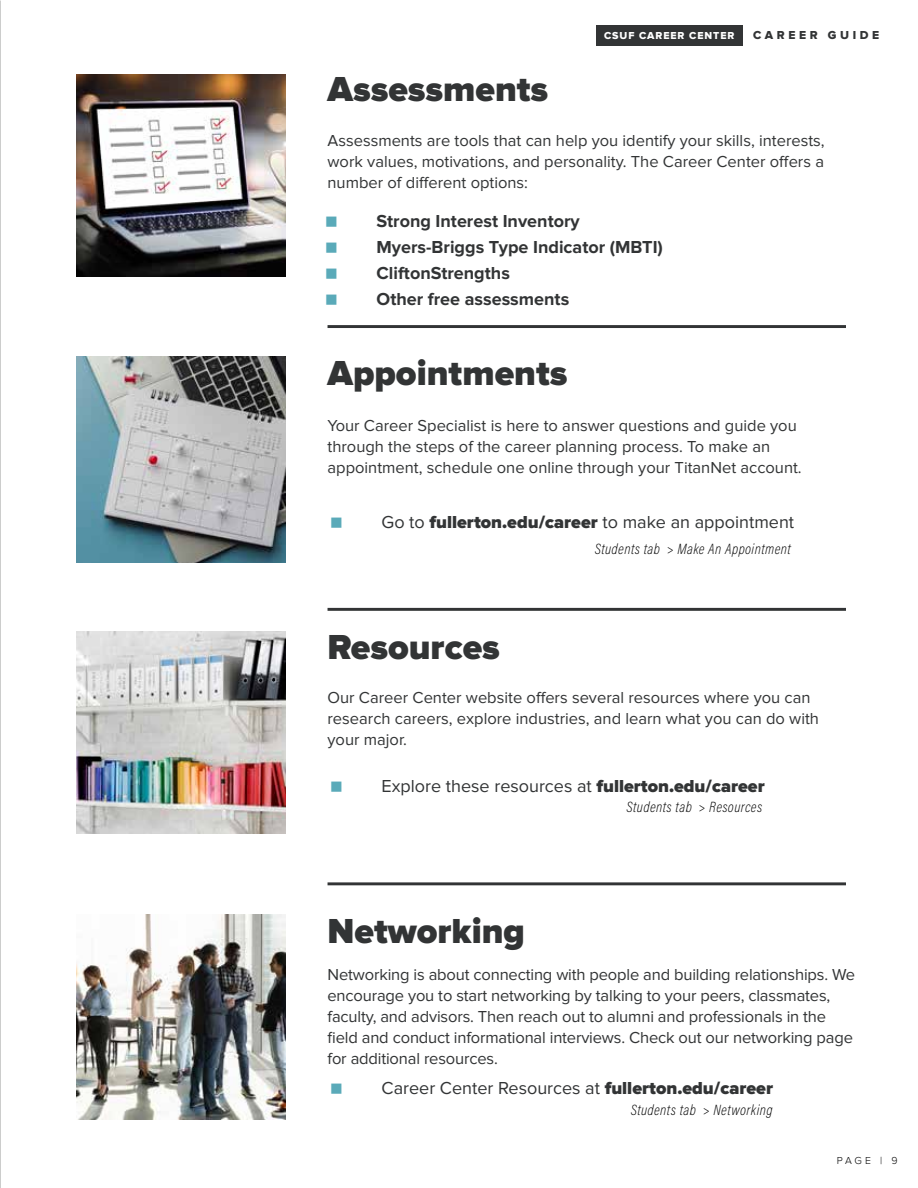
<style>
.page{position:relative;width:918px;height:1188px;background:#fff}
.page>*{position:absolute;margin:0;border:0;box-sizing:border-box;transform-origin:0 0}
.t1{font:900 36px "Proxima Nova";color:#323435}
.t2{font:18px "Proxima Nova";color:#323435}
.t3{font:700 18px/26px "Proxima Nova";color:#323435}
.t4{font:16.5px/21px "Proxima Nova";color:#323435}
.t5{font:15px "Acumin VF";letter-spacing:.03em;color:#000}
.t6{font:12px "Proxima Nova Extrabld";letter-spacing:.3em;color:#323435}
.t7{font:10.5px "Proxima Nova Extrabld";letter-spacing:.09em;color:#fff}
.t8{font:300 10.5px "Proxima Nova";color:#000}
.s1{font-weight:900}
</style>
<div class="page">
<div style="left:596px;top:25px;width:147px;height:20px;background:#323435"></div>
<img style="left:0;top:0;width:1px;height:1188px">
<img style="left:76px;top:357px;width:209px;height:205px">
<img style="left:76px;top:74px;width:209px;height:202px">
<hr style="left:328px;top:325px;width:518px;height:3px;background:#323435">
<img style="left:76px;top:914px;width:209px;height:205px">
<img style="left:76px;top:632px;width:209px;height:201px">
<hr style="left:328px;top:882px;width:518px;height:3px;background:#323435">
<hr style="left:328px;top:608px;width:518px;height:3px;background:#323435">
<h1 class="t1" style="left:328px;top:68px;width:222px">Assessments</h1>
<p class="t7" style="left:604px;top:29px;width:132px">CSUF CAREER CENTER</p>
<p class="t6" style="left:753px;top:28px;width:128px">CAREER GUIDE</p>
<p class="t4" style="left:328px;top:130px;width:499px;text-align:justify">Assessments are tools that can help you identify your skills, interests, work values, motivations, and personality. The Career Center offers a number of different options:</p>
<p class="t3" style="left:377px;top:208px;width:288px">Strong Interest Inventory<br>Myers-Briggs Type Indicator (MBTI)<br>CliftonStrengths<br>Other free assessments</p>
<h1 class="t1" style="left:328px;top:353px;width:241px">Appointments</h1>
<p class="t4" style="left:328px;top:415px;width:476px">Your Career Specialist is here to answer questions and guide you through the steps of the career planning process. To make an appointment, schedule one online through your TitanNet account.</p>
<p class="t2" style="left:382px;top:512px;width:414px">Go to <span class="s1">fullerton.edu/career</span> to make an appointment</p>
<h1 class="t1" style="left:328px;top:626px;width:174px">Resources</h1>
<p class="t5" style="left:595px;top:538px;width:198px">Students tab &gt; Make An Appointment</p>
<p class="t4" style="left:328px;top:687px;width:493px">Our Career Center website offers several resources where you can research careers, explore industries, and learn what you can do with your major.</p>
<p class="t2" style="left:382px;top:776px;width:385px">Explore these resources at <span class="s1">fullerton.edu/career</span></p>
<h1 class="t1" style="left:328px;top:910px;width:199px">Networking</h1>
<p class="t5" style="left:627px;top:797px;width:137px">Students tab &gt; Resources</p>
<p class="t4" style="left:328px;top:964px;width:529px">Networking is about connecting with people and building relationships. We encourage you to start networking by talking to your peers, classmates, faculty, and advisors. Then reach out to alumni and professionals in the field and conduct informational interviews. Check out our networking page for additional resources.</p>
<p class="t2" style="left:382px;top:1078px;width:393px">Career Center Resources at <span class="s1">fullerton.edu/career</span></p>
<p class="t5" style="left:631px;top:1100px;width:143px">Students tab &gt; Networking</p>
<p class="t8" style="left:837px;top:1155px;width:62px">PAGE | 9</p>
</div>
